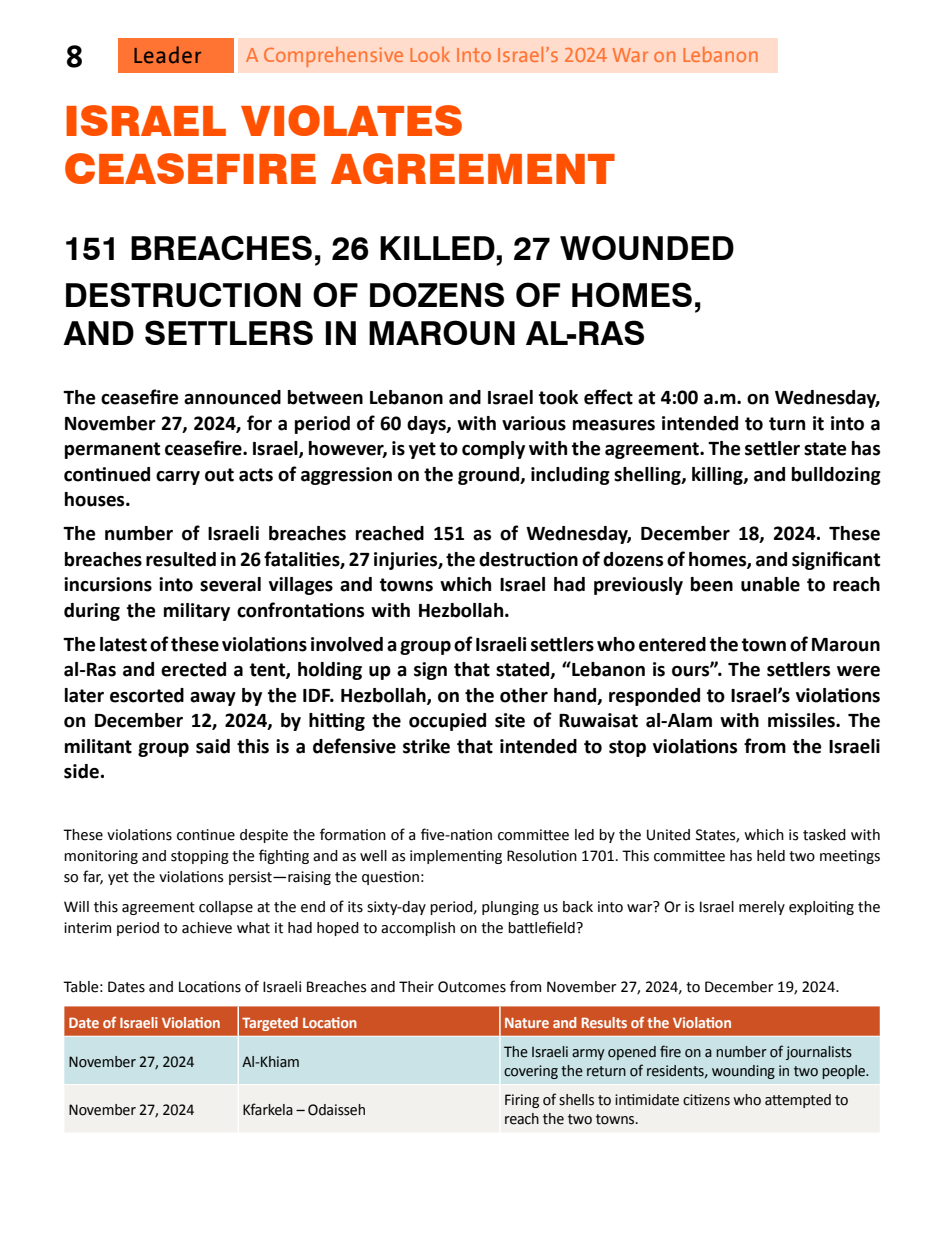
<style>
.page{position:relative;width:936px;height:1255px;background:#fff}
.page>*{position:absolute;margin:0;border:0;box-sizing:border-box;transform-origin:0 0}
.t1{font:900 42px/48px "Swiss 721 BT";color:#ff5100}
.t2{font:700 33px/46.5px "Swiss 721 BT";color:#000}
.t3{font:700 31.5px "The Sans Arab";color:#000}
.t4{font:22.5px "The Sans Arab";letter-spacing:.04em;color:#000}
.t5{font:700 21px/25.5px "Calibri";color:#000;text-align:justify}
.t6{font:21px "The Sans Arab";color:#ff7433}
.t7{font:16.5px/21px "Calibri";letter-spacing:-.01em;color:#000}
.t8{font:700 16.5px "Calibri";letter-spacing:-.01em;color:#fff}
</style>
<div class="page">
<svg style="left:64px;top:1006px;width:815px;height:126px;background:#dac7bc"></svg>
<hr style="left:64px;top:1035px;width:173px;height:1px;background:#fff">
<hr style="left:239px;top:1035px;width:260px;height:1px;background:#fff">
<hr style="left:500px;top:1035px;width:379px;height:1px;background:#fff">
<hr style="left:64px;top:1084px;width:173px;height:1px;background:#fff">
<hr style="left:239px;top:1084px;width:260px;height:1px;background:#fff">
<hr style="left:500px;top:1084px;width:379px;height:1px;background:#fff">
<hr style="left:237px;top:1006px;width:2px;height:30px;background:#fff">
<hr style="left:499px;top:1006px;width:1px;height:30px;background:#fff">
<hr style="left:237px;top:1036px;width:2px;height:48px;background:#fff">
<hr style="left:499px;top:1036px;width:1px;height:48px;background:#fff">
<hr style="left:237px;top:1084px;width:2px;height:48px;background:#fff">
<hr style="left:499px;top:1084px;width:1px;height:48px;background:#fff">
<div style="left:118px;top:38px;width:116px;height:34px;background:#ff7433"></div>
<div style="left:238px;top:38px;width:539px;height:34px;background:#ffdccc"></div>
<h3 class="t3" style="left:66px;top:36px;width:19px">8</h3>
<p class="t4" style="left:133px;top:40px;width:70px">Leader</p>
<p class="t6" style="left:246px;top:42px;width:515px">A Comprehensive Look Into Israel’s 2024 War on Lebanon</p>
<h1 class="t1" style="left:64px;top:97px;width:553px">ISRAEL VIOLATES<br>CEASEFIRE AGREEMENT</h1>
<h2 class="t2" style="left:64px;top:224px;width:672px">151 BREACHES, 26 KILLED, 27 WOUNDED<br>DESTRUCTION OF DOZENS OF HOMES,</h2>
<h2 class="t2" style="left:64px;top:308px;width:583px">AND SETTLERS IN MAROUN AL-RAS</h2>
<p class="t5" style="left:64px;top:383px;width:818px">The ceasefire announced between Lebanon and Israel took effect at 4:00 a.m. on Wednesday, November 27, 2024, for a period of 60 days, with various measures intended to turn it into a permanent ceasefire. Israel, however, is yet to comply with the agreement. The settler state has continued carry out acts of aggression on the ground, including shelling, killing, and bulldozing houses.</p>
<p class="t5" style="left:64px;top:519px;width:818px">The number of Israeli breaches reached 151 as of Wednesday, December 18, 2024. These breaches resulted in 26 fatalities, 27 injuries, the destruction of dozens of homes, and significant incursions into several villages and towns which Israel had previously been unable to reach during the military confrontations with Hezbollah.</p>
<p class="t5" style="left:64px;top:630px;width:818px">The latest of these violations involved a group of Israeli settlers who entered the town of Maroun al-Ras and erected a tent, holding up a sign that stated, “Lebanon is ours”. The settlers were later escorted away by the IDF. Hezbollah, on the other hand, responded to Israel’s violations on December 12, 2024, by hitting the occupied site of Ruwaisat al-Alam with missiles. The militant group said this is a defensive strike that intended to stop violations from the Israeli side.</p>
<p class="t7" style="left:64px;top:823px;width:818px;text-align:justify">These violations continue despite the formation of a five-nation committee led by the United States, which is tasked with monitoring and stopping the fighting and as well as implementing Resolution 1701. This committee has held two meetings so far, yet the violations persist—raising the question:</p>
<p class="t7" style="left:64px;top:895px;width:818px">Will this agreement collapse at the end of its sixty-day period, plunging us back into war? Or is Israel merely exploiting the interim period to achieve what it had hoped to accomplish on the battlefield?</p>
<p class="t7" style="left:64px;top:975px;width:777px">Table: Dates and Locations of Israeli Breaches and Their Outcomes from November 27, 2024, to December 19, 2024.</p>
<p class="t8" style="left:69px;top:1011px;width:154px">Date of Israeli Violation</p>
<p class="t8" style="left:242px;top:1011px;width:117px">Targeted Location</p>
<p class="t8" style="left:504px;top:1011px;width:229px">Nature and Results of the Violation</p>
<p class="t7" style="left:69px;top:1049px;width:127px">November 27, 2024</p>
<p class="t7" style="left:242px;top:1049px;width:59px">Al-Khiam</p>
<p class="t7" style="left:504px;top:1041px;width:367px;line-height:18.9px">The Israeli army opened fire on a number of journalists covering the return of residents, wounding in two people.</p>
<p class="t7" style="left:69px;top:1098px;width:127px">November 27, 2024</p>
<p class="t7" style="left:242px;top:1098px;width:125px">Kfarkela – Odaisseh</p>
<p class="t7" style="left:504px;top:1089px;width:346px;line-height:19px">Firing of shells to intimidate citizens who attempted to reach the two towns.</p>
</div>
